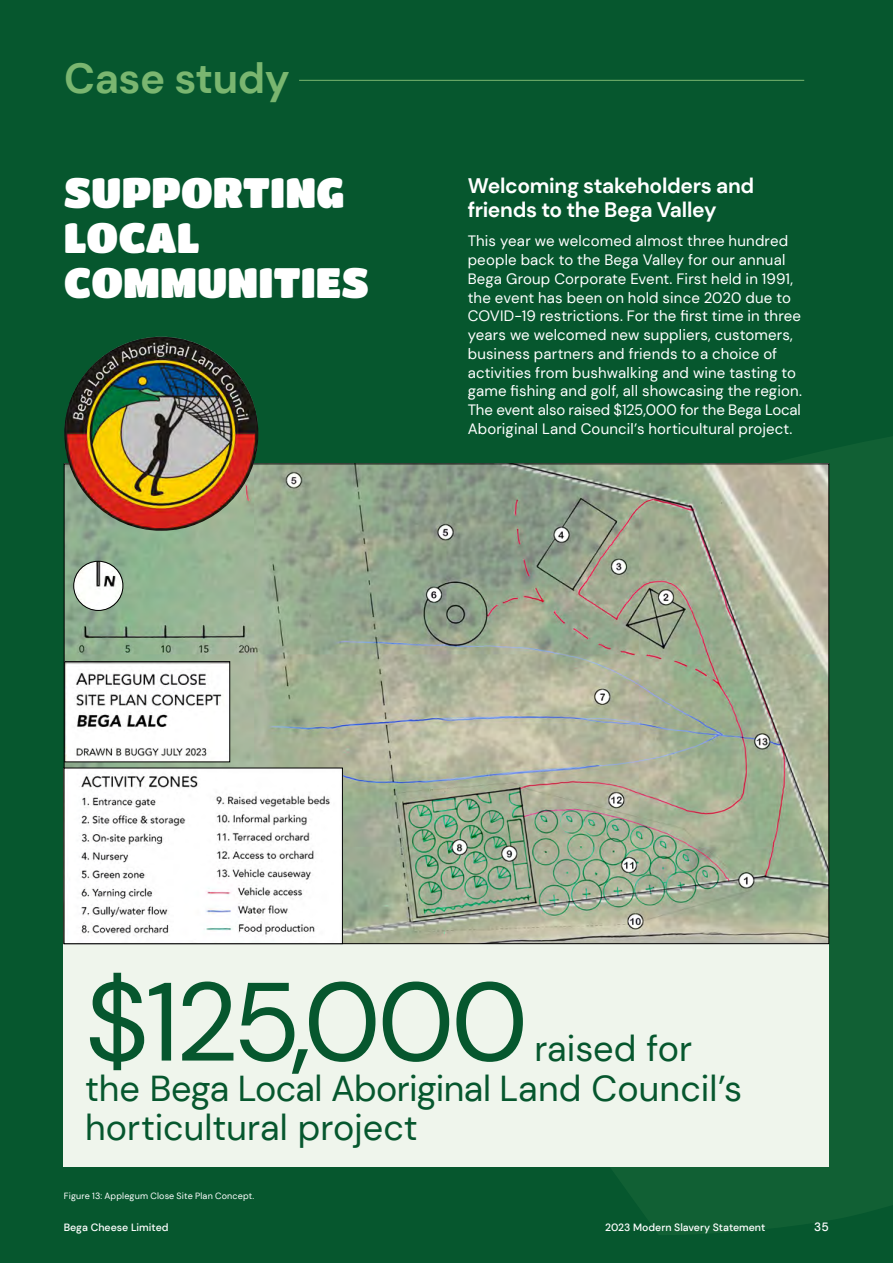
<style>
.page{position:relative;width:893px;height:1263px;background:#06572e}
.page>*{position:absolute;margin:0;border:0;box-sizing:border-box;transform-origin:0 0}
.t1{font:111px "DM Sans";letter-spacing:-.035em;color:#06572e}
.t2{font:42px/45px "Titan One";color:#fff}
.t3{font:700 42px "DM Sans";letter-spacing:-.01em;color:#7ab670}
.t4{font:36px/39.8px "DM Sans";letter-spacing:-.005em;color:#06572e}
.t5{font:700 21px/24px "DM Sans";letter-spacing:-.015em;color:#fff}
.t6{font:15px/18.8px "DM Sans";letter-spacing:.01em;color:#fff}
.t7{font:500 12px "DM Sans";color:#fff}
.t8{font:500 10.5px "DM Sans";color:#fff}
.t9{font:9px "DM Sans";letter-spacing:.015em;color:#fff}
</style>
<div class="page">
<svg style="left:611px;top:437px;width:282px;height:798px;fill:#116034"></svg>
<hr style="left:299px;top:80px;width:505px;height:1px;background:#7ab670">
<div style="left:64px;top:899px;width:765px;height:268px;background:#eff5ec"></div>
<img style="left:66px;top:465px;width:761px;height:477px">
<img style="left:66px;top:770px;width:275px;height:172px">
<div style="left:64px;top:768px;width:279px;height:176px;border:1px solid #000"></div>
<img style="left:66px;top:663px;width:162px;height:97px">
<div style="left:64px;top:661px;width:166px;height:101px;border:1px solid #000"></div>
<img style="left:74px;top:561px;width:49px;height:49px;border-radius:25px">
<div style="left:73px;top:561px;width:50px;height:50px;border:1px solid #000;border-radius:50%"></div>
<img style="left:64px;top:337px;width:194px;height:194px;border-radius:97px">
<h2 class="t3" style="left:64px;top:52px;width:227px">Case study</h2>
<h2 class="t2" style="left:64px;top:169px;width:307px">SUPPORTING<br>LOCAL<br>COMMUNITIES</h2>
<h3 class="t5" style="left:468px;top:174px;width:288px">Welcoming stakeholders and friends to the Bega Valley</h3>
<p class="t6" style="left:468px;top:232px;width:336px">This year we welcomed almost three hundred people back to the Bega Valley for our annual Bega Group Corporate Event. First held in 1991, the event has been on hold since 2020 due to COVID-19 restrictions. For the first time in three years we welcomed new suppliers, customers, business partners and friends to a choice of activities from bushwalking and wine tasting to game fishing and golf, all showcasing the region.<br>The event also raised $125,000 for the Bega Local Aboriginal Land Council’s horticultural project.</p>
<h1 class="t1" style="left:85px;top:953px;width:445px">$125,000</h1>
<h3 class="t4" style="left:85px;top:1028px;width:659px;text-indent:449px">raised for the Bega Local Aboriginal Land Council’s horticultural project</h3>
<p class="t9" style="left:64px;top:1190px;width:192px">Figure 13: Applegum Close Site Plan Concept.</p>
<p class="t8" style="left:64px;top:1221px;width:106px">Bega Cheese Limited</p>
<p class="t8" style="left:605px;top:1221px;width:162px">2023 Modern Slavery Statement</p>
<p class="t7" style="left:814px;top:1219px;width:16px">35</p>
</div>
